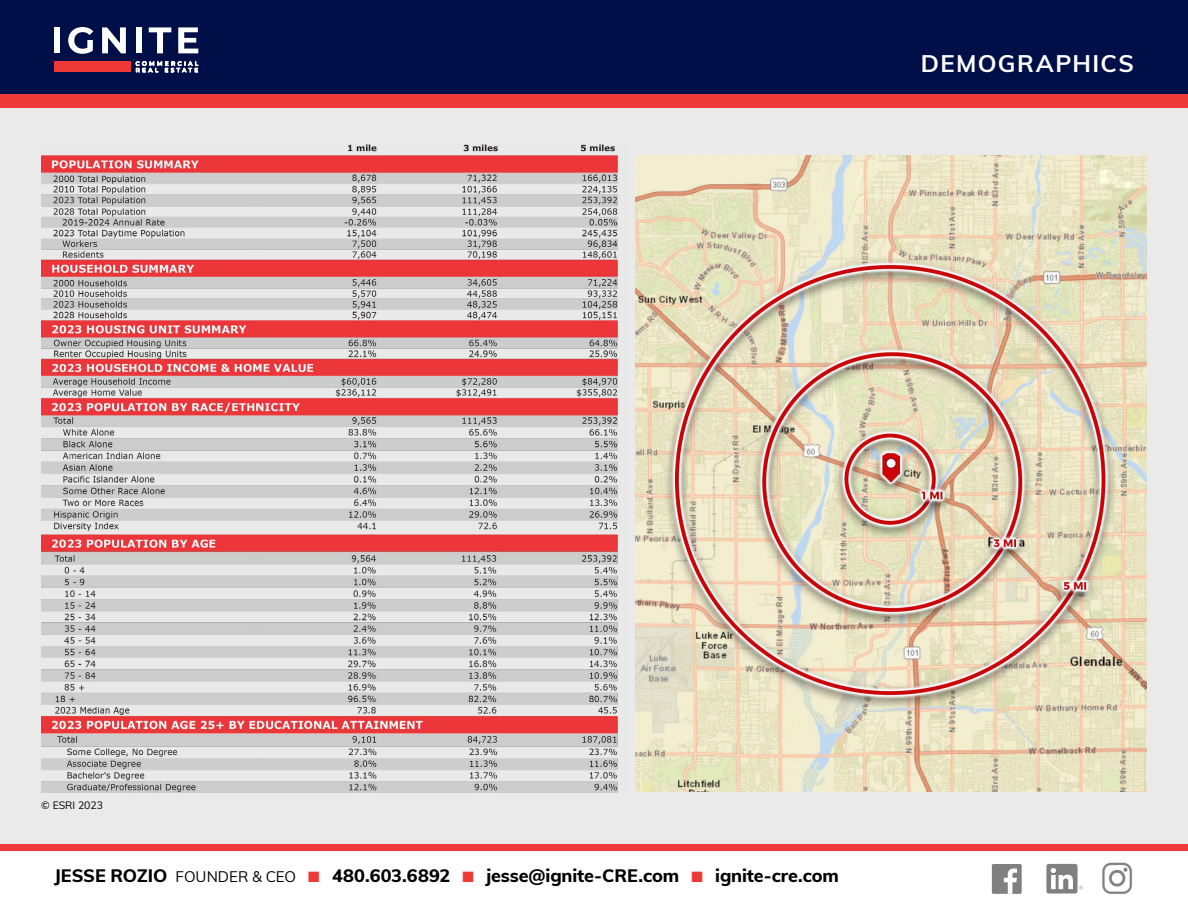
<style>
.page{position:relative;width:1188px;height:918px;background:#fff}
.page>*{position:absolute;margin:0;border:0;box-sizing:border-box;transform-origin:0 0}
.t1{font:700 24px "Muli";letter-spacing:.06em;color:#fff}
.t2{font:800 18px "Muli";letter-spacing:-.01em;color:#000}
.t3{font:10.5px "Muli";color:#000}
.s1{font-weight:400;font-size:15px}
.s2{color:#ed3938}
</style>
<div class="page">
<div style="left:0;top:94px;width:1188px;height:750px;background:#ebeaea"></div>
<div style="left:0;top:0;width:1188px;height:94px;background:#000f47"></div>
<div style="left:0;top:94px;width:1188px;height:14px;background:#ed3938"></div>
<div style="left:54px;top:27px;width:6px;height:26px;background:#fff"></div>
<svg style="left:68px;top:27px;width:25px;height:27px"></svg>
<svg style="left:102px;top:27px;width:24px;height:26px"></svg>
<div style="left:136px;top:27px;width:6px;height:26px;background:#fff"></div>
<svg style="left:149px;top:27px;width:22px;height:26px"></svg>
<svg style="left:178px;top:27px;width:20px;height:26px"></svg>
<div style="left:54px;top:61px;width:76px;height:11px;background:#ee3937"></div>
<svg style="left:135px;top:61px;width:64px;height:12px"></svg>
<div style="left:0;top:844px;width:1188px;height:6px;background:#ed3938"></div>
<img style="left:1102px;top:862px;width:30px;height:32px">
<div style="left:992px;top:864px;width:30px;height:30px;background:#808080;border-radius:2px"></div>
<svg style="left:1004px;top:869px;width:13px;height:25px"></svg>
<svg style="left:1079px;top:886px;width:4px;height:4px"></svg>
<div style="left:1046px;top:864px;width:32px;height:30px;background:#808080;border-radius:2px"></div>
<svg style="left:1051px;top:868px;width:22px;height:21px"></svg>
<img style="left:635px;top:155px;width:512px;height:636px">
<img style="left:41px;top:145px;width:577px;height:648px">
<h1 class="t1" style="left:921px;top:46px;width:215px">DEMOGRAPHICS</h1>
<p class="t3" style="left:41px;top:797px;width:63px">© ESRI 2023</p>
<p class="t2" style="left:54px;top:862px;width:786px">JESSE ROZIO <span class="s1">FOUNDER &amp; CEO</span> <span class="s2">■</span> 480.603.6892 <span class="s2">■</span> jesse@ignite-CRE.com <span class="s2">■</span> ignite-cre.com</p>
</div>
